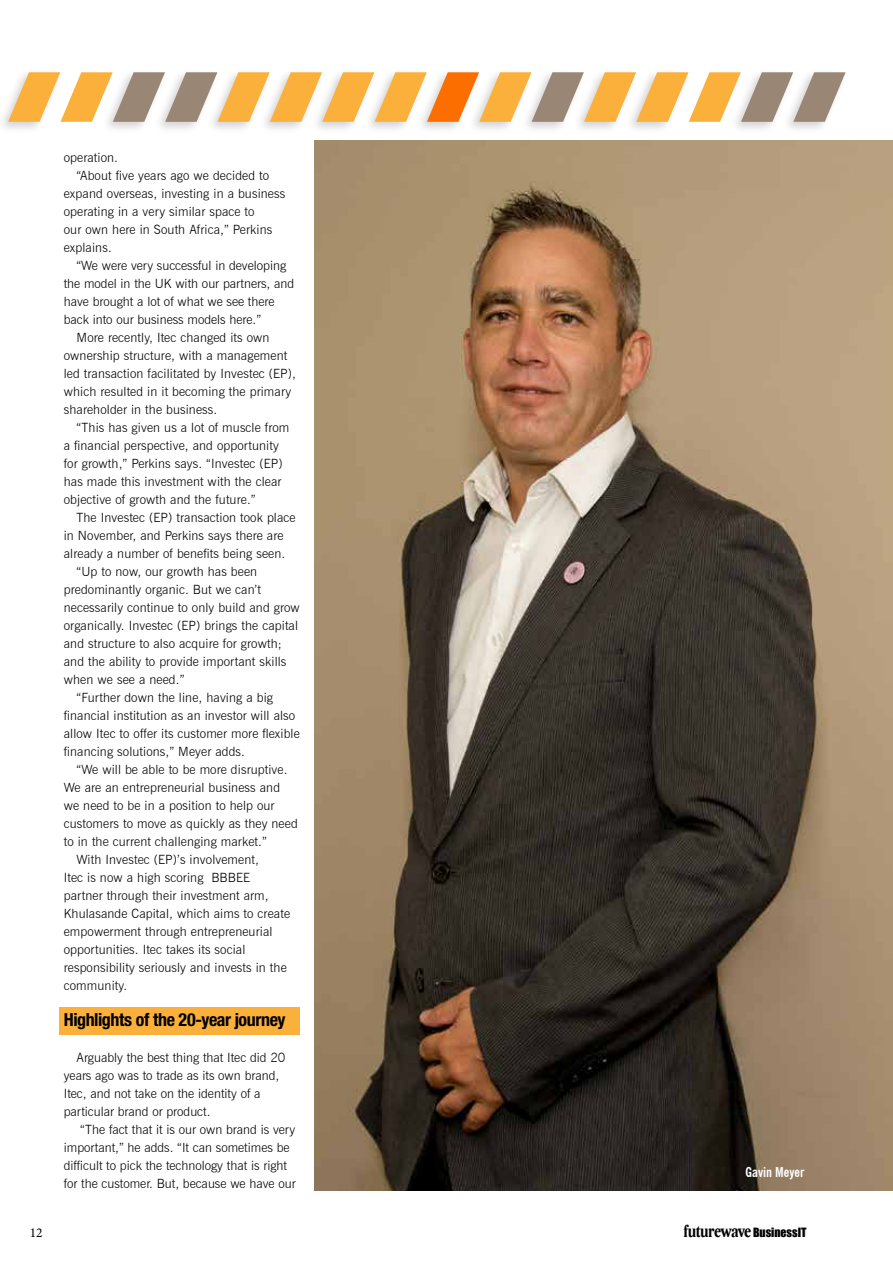
<style>
.page{position:relative;width:893px;height:1263px;background:#fff}
.page>*{position:absolute;margin:0;border:0;box-sizing:border-box;transform-origin:0 0}
.t1{font:700 condensed 18px "Helvetica Neue";letter-spacing:-.025em;color:#000}
.t2{font:700 18px "Lido STF Cond";letter-spacing:-.02em;color:#000}
.t3{font:700 condensed 13.5px "News Gothic BT";color:#fff}
.t4{font:13.5px "Minion Pro";color:#000}
.t5{font:300 12.75px/18px "News Gothic BT";letter-spacing:.01em;color:#000}
.s1{font-family:"Impact";font-weight:400;font-size:11.7px}
</style>
<div class="page">
<img style="left:315px;top:140px;width:578px;height:1051px">
<div style="left:59px;top:1007px;width:241px;height:27px;background:#fbb03b"></div>
<div style="left:0;top:69px;width:63px;height:65px;background:#000;opacity:.18"></div>
<div style="left:101px;top:69px;width:67px;height:65px;background:#000;opacity:.18"></div>
<div style="left:153px;top:69px;width:67px;height:65px;background:#000;opacity:.18"></div>
<div style="left:206px;top:69px;width:66px;height:65px;background:#000;opacity:.18"></div>
<div style="left:258px;top:69px;width:67px;height:65px;background:#000;opacity:.18"></div>
<div style="left:311px;top:69px;width:66px;height:65px;background:#000;opacity:.18"></div>
<div style="left:363px;top:69px;width:66px;height:65px;background:#000;opacity:.18"></div>
<div style="left:415px;top:69px;width:67px;height:65px;background:#000;opacity:.18"></div>
<div style="left:468px;top:69px;width:66px;height:65px;background:#000;opacity:.18"></div>
<div style="left:520px;top:69px;width:66px;height:65px;background:#000;opacity:.18"></div>
<div style="left:572px;top:69px;width:67px;height:65px;background:#000;opacity:.18"></div>
<div style="left:625px;top:69px;width:66px;height:65px;background:#000;opacity:.18"></div>
<div style="left:729px;top:69px;width:67px;height:65px;background:#000;opacity:.18"></div>
<div style="left:782px;top:69px;width:66px;height:65px;background:#000;opacity:.18"></div>
<svg style="left:8px;top:72px;width:838px;height:50px"></svg>
<p class="t5" style="left:64px;top:148px;width:56px">operation.</p>
<p class="t5" style="left:77px;top:166px;width:194px">“About five years ago we decided to</p>
<p class="t5" style="left:64px;top:184px;width:223px">expand overseas, investing in a business</p>
<p class="t5" style="left:64px;top:202px;width:192px">operating in a very similar space to</p>
<p class="t5" style="left:64px;top:220px;width:210px">our own here in South Africa,” Perkins</p>
<p class="t5" style="left:64px;top:238px;width:50px">explains.</p>
<p class="t5" style="left:77px;top:256px;width:211px">“We were very successful in developing</p>
<p class="t5" style="left:64px;top:274px;width:232px">the model in the UK with our partners, and</p>
<p class="t5" style="left:64px;top:292px;width:212px">have brought a lot of what we see there</p>
<p class="t5" style="left:64px;top:310px;width:199px">back into our business models here.”</p>
<p class="t5" style="left:77px;top:328px;width:195px">More recently, Itec changed its own</p>
<p class="t5" style="left:64px;top:346px;width:225px">ownership structure, with a management</p>
<p class="t5" style="left:64px;top:364px;width:234px">led transaction facilitated by Investec (EP),</p>
<p class="t5" style="left:64px;top:382px;width:229px">which resulted in it becoming the primary</p>
<p class="t5" style="left:64px;top:400px;width:155px">shareholder in the business.</p>
<p class="t5" style="left:77px;top:418px;width:214px">“This has given us a lot of muscle from</p>
<p class="t5" style="left:64px;top:436px;width:217px">a financial perspective, and opportunity</p>
<p class="t5" style="left:64px;top:454px;width:221px">for growth,” Perkins says. “Investec (EP)</p>
<p class="t5" style="left:64px;top:472px;width:219px">has made this investment with the clear</p>
<p class="t5" style="left:64px;top:490px;width:193px">objective of growth and the future.”</p>
<p class="t5" style="left:77px;top:508px;width:221px">The Investec (EP) transaction took place</p>
<p class="t5" style="left:64px;top:526px;width:221px">in November, and Perkins says there are</p>
<p class="t5" style="left:64px;top:544px;width:223px">already a number of benefits being seen.</p>
<p class="t5" style="left:77px;top:562px;width:182px">“Up to now, our growth has been</p>
<p class="t5" style="left:64px;top:580px;width:199px">predominantly organic. But we can’t</p>
<p class="t5" style="left:64px;top:598px;width:238px">necessarily continue to only build and grow</p>
<p class="t5" style="left:64px;top:616px;width:236px">organically. Investec (EP) brings the capital</p>
<p class="t5" style="left:64px;top:634px;width:219px">and structure to also acquire for growth;</p>
<p class="t5" style="left:64px;top:652px;width:224px">and the ability to provide important skills</p>
<p class="t5" style="left:64px;top:670px;width:122px">when we see a need.”</p>
<p class="t5" style="left:77px;top:688px;width:198px">“Further down the line, having a big</p>
<p class="t5" style="left:64px;top:706px;width:233px">financial institution as an investor will also</p>
<p class="t5" style="left:64px;top:724px;width:238px">allow Itec to offer its customer more flexible</p>
<p class="t5" style="left:64px;top:742px;width:183px">financing solutions,” Meyer adds.</p>
<p class="t5" style="left:77px;top:760px;width:213px">“We will be able to be more disruptive.</p>
<p class="t5" style="left:64px;top:778px;width:218px">We are an entrepreneurial business and</p>
<p class="t5" style="left:64px;top:796px;width:212px">we need to be in a position to help our</p>
<p class="t5" style="left:64px;top:815px;width:235px">customers to move as quickly as they need</p>
<p class="t5" style="left:64px;top:833px;width:205px">to in the current challenging market.”</p>
<p class="t5" style="left:77px;top:851px;width:184px">With Investec (EP)’s involvement,</p>
<p class="t5" style="left:64px;top:869px;width:188px">Itec is now a high scoring BBBEE</p>
<p class="t5" style="left:64px;top:887px;width:206px">partner through their investment arm,</p>
<p class="t5" style="left:64px;top:905px;width:228px">Khulasande Capital, which aims to create</p>
<p class="t5" style="left:64px;top:923px;width:210px">empowerment through entrepreneurial</p>
<p class="t5" style="left:64px;top:941px;width:183px">opportunities. Itec takes its social</p>
<p class="t5" style="left:64px;top:959px;width:224px">responsibility seriously and invests in the</p>
<p class="t5" style="left:64px;top:977px;width:65px">community.</p>
<h1 class="t1" style="left:64px;top:1005px;width:223px">Highlights of the 20-year journey</h1>
<p class="t5" style="left:64px;top:1048px;width:223px;text-indent:13px">Arguably the best thing that Itec did 20 years ago was to trade as its own brand, Itec, and not take on the identity of a particular brand or product.</p>
<p class="t5" style="left:64px;top:1120px;width:233px;text-indent:17px">“The fact that it is our own brand is very important,” he adds. “It can sometimes be difficult to pick the technology that is right for the customer. But, because we have our</p>
<p class="t3" style="left:746px;top:1164px;width:60px">Gavin Meyer</p>
<p class="t4" style="left:30px;top:1224px;width:14px">12</p>
<h1 class="t2" style="left:683px;top:1220px;width:125px">futurewave <span class="s1">BusinessIT</span></h1>
</div>
